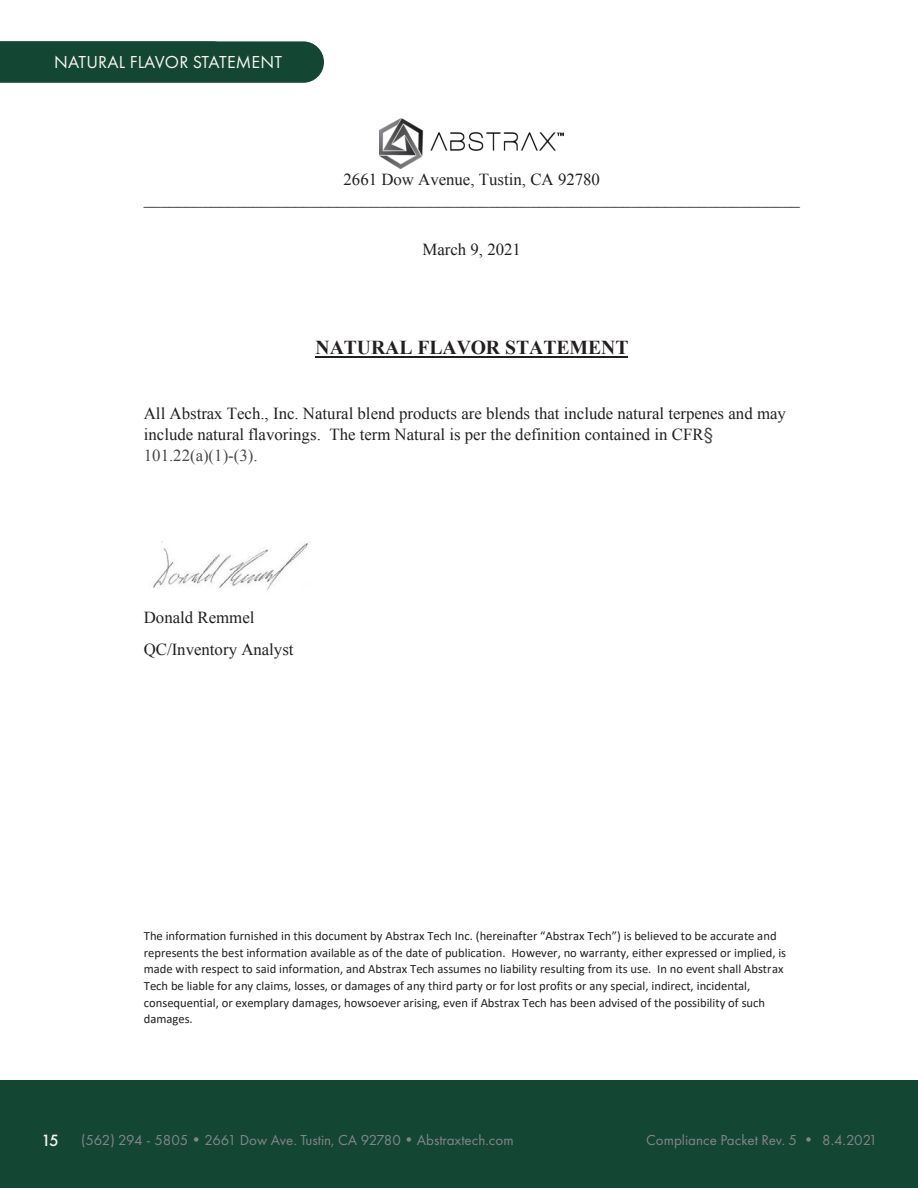
<style>
.page{position:relative;width:918px;height:1188px;background:#fff}
.page>*{position:absolute;margin:0;border:0;box-sizing:border-box;transform-origin:0 0}
.t1{font:700 19.65px "Times New Roman";color:#231f20}
.Paragraph_Style_2{font:18px "Futura PT";letter-spacing:.01em;color:#f7f7f0}
.t2{font:16.8px/21px "Times New Roman";color:#231f20}
.t3{font:15px "Futura PT";color:#84858b}
.t4{font:500 15px "Futura";color:#f7f7f0}
.t5{font:12.6px/16.6px "Calibri";color:#231f20}
.s1{font-family:"Arial";color:#474849}
.s2{color:#474849}
.s3{font-family:"Menlo"}
</style>
<div class="page">
<div style="left:0;top:1080px;width:918px;height:108px;background:#144634"></div>
<div style="left:0;top:41px;width:324px;height:42px;background:#144634"></div>
<img style="left:379px;top:118px;width:184px;height:51px">
<hr style="left:315px;top:357px;width:313px;height:1px;background:#231f20">
<img style="left:153px;top:542px;width:157px;height:49px">
<p class="Paragraph_Style_2" style="left:54px;top:51px;width:229px">NATURAL FLAVOR STATEMENT</p>
<p class="t2" style="left:144px;top:169px;width:658px;line-height:19.4px;text-align:center">2661 Dow Avenue, Tustin, CA 92780 ______________________________________________________________________________</p>
<p class="t2" style="left:423px;top:239px;width:100px">March 9, 2021</p>
<p class="t1" style="left:315px;top:334px;width:315px">NATURAL FLAVOR STATEMENT</p>
<p class="t2" style="left:144px;top:403px;width:644px">All Abstrax Tech., Inc. Natural blend products are blends that include natural terpenes and may include natural flavorings. The term Natural is per the definition contained in CFR<span class="s1">§<br></span><span class="s2">101.22(a)(1)-(3).</span></p>
<p class="t2" style="left:144px;top:601px;width:151px;line-height:32.1px">Donald Remmel<br>QC/Inventory Analyst</p>
<p class="t5" style="left:144px;top:927px;width:644px">The information furnished in this document by Abstrax Tech Inc. (hereinafter “Abstrax Tech”) is believed to be accurate and represents the best information available as of the date of publication. However, no warranty, either expressed or implied, is made with respect to said information, and Abstrax Tech assumes no liability resulting from its use. In no event shall Abstrax Tech be liable for any claims, losses, or damages of any third party or for lost profits or any special, indirect, incidental, consequential, or exemplary damages, howsoever arising, even if Abstrax Tech has been advised of the possibility of such damages.</p>
<p class="t4" style="left:41px;top:1131px;width:19px">15</p>
<p class="t3" style="left:81px;top:1132px;width:434px">(562) 294 - 5805 <span class="s3">•</span> 2661 Dow Ave. Tustin, CA 92780 <span class="s3">•</span> Abstraxtech.com</p>
<p class="t3" style="left:646px;top:1132px;width:233px">Compliance Packet Rev. 5 <span class="s3">•</span> 8.4.2021</p>
</div>
